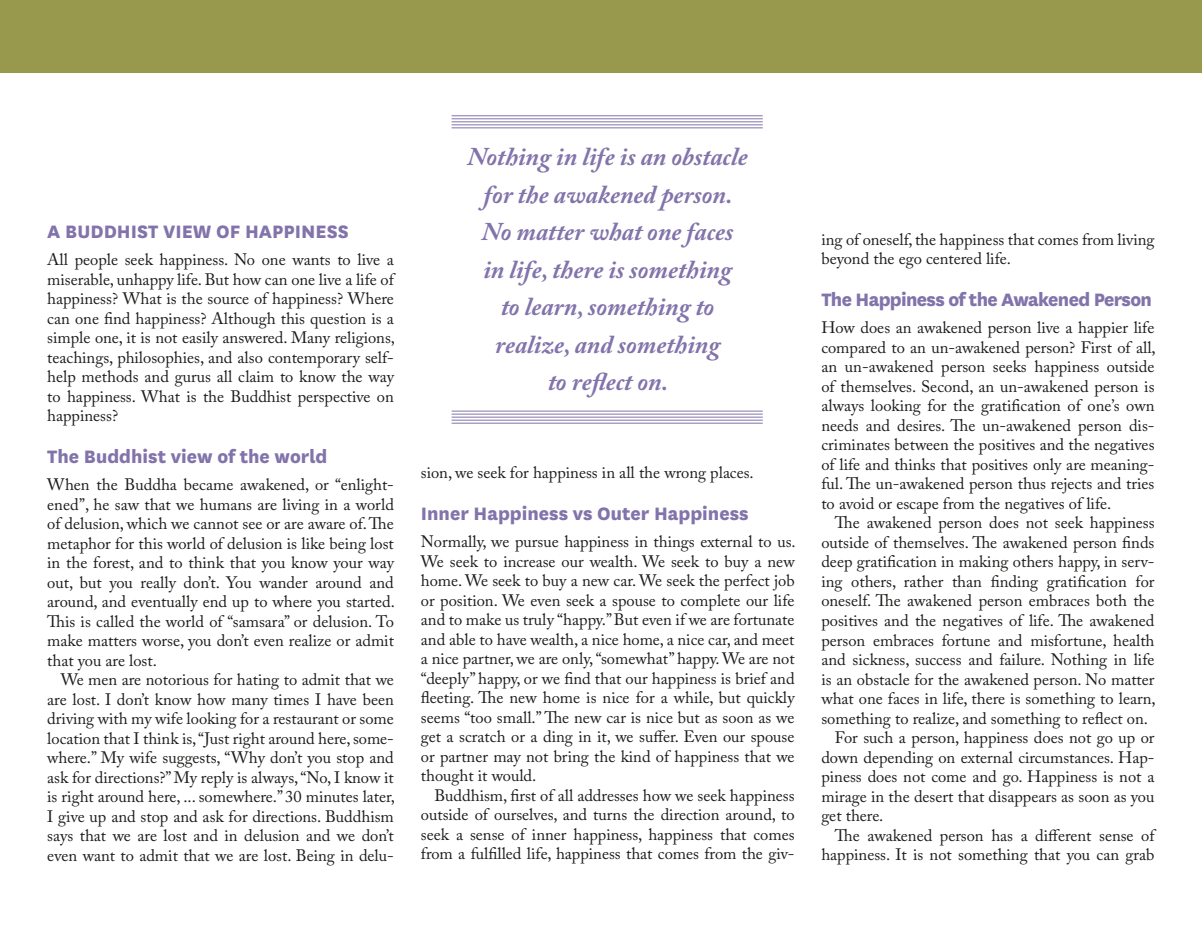
<style>
.page{position:relative;width:1202px;height:932px;background:#fff}
.page>*{position:absolute;margin:0;border:0;box-sizing:border-box;transform-origin:0 0}
.SD_PULL_QUOTE_B_ITAL{font:italic 700 25.5px/37.5px "Adobe Caslon Pro";color:#8274ab;text-align:center}
.SD_Suhead_1{font:800 21px "National";color:#8274ab}
.SD_Suhead_1-2{font:800 21px "National";letter-spacing:-.03em;color:#8274ab}
.SD_Body_Indent{font:16.5px/19.5px "Adobe Caslon Pro";color:#1c1c1a;text-align:justify}
</style>
<div class="page">
<div style="left:0;top:0;width:1202px;height:73px;background:#99994e"></div>
<hr style="left:451px;top:128px;width:311px;height:1px;background:#8274ab">
<hr style="left:451px;top:125px;width:311px;height:1px;background:#8274ab">
<hr style="left:451px;top:122px;width:311px;height:1px;background:#8274ab">
<hr style="left:451px;top:118px;width:311px;height:1px;background:#8274ab">
<hr style="left:451px;top:115px;width:311px;height:1px;background:#8274ab">
<hr style="left:451px;top:423px;width:311px;height:1px;background:#8274ab">
<hr style="left:451px;top:420px;width:311px;height:1px;background:#8274ab">
<hr style="left:451px;top:417px;width:311px;height:1px;background:#8274ab">
<hr style="left:451px;top:414px;width:311px;height:1px;background:#8274ab">
<hr style="left:451px;top:411px;width:311px;height:1px;background:#8274ab">
<p class="SD_Suhead_1" style="left:47px;top:216px;width:303px">A BUDDHIST VIEW OF HAPPINESS</p>
<p class="SD_Body_Indent" style="left:47px;top:249px;width:349px">All people seek happiness. No one wants to live a miserable, unhappy life. But how can one live a life of happiness? What is the source of happiness? Where can one find happiness? Although this question is a simple one, it is not easily answered. Many religions, teachings, philosophies, and also contemporary self&shy;help methods and gurus all claim to know the way to happiness. What is the Buddhist perspective on happiness?</p>
<p class="SD_Suhead_1" style="left:47px;top:441px;width:282px">The Buddhist view of the world</p>
<p class="SD_Body_Indent" style="left:47px;top:474px;width:349px">When the Buddha became awakened, or “enlight&shy;ened”, he saw that we humans are living in a world of delusion, which we cannot see or are aware of. The metaphor for this world of delusion is like being lost in the forest, and to think that you know your way out, but you really don’t. You wander around and around, and eventually end up to where you started.<br>This is called the world of “samsara” or delusion. To make matters worse, you don’t even realize or admit that you are lost.</p>
<p class="SD_Body_Indent" style="left:47px;top:669px;width:349px;text-indent:14px">We men are notorious for hating to admit that we are lost. I don’t know how many times I have been driving with my wife looking for a restaurant or some location that I think is, “Just right around here, some&shy;where.” My wife suggests, “Why don’t you stop and ask for directions?” My reply is always, “No, I know it is right around here, ... somewhere.” 30 minutes later, I give up and stop and ask for directions. Buddhism says that we are lost and in delusion and we don’t even want to admit that we are lost. Being in delu-</p>
<p class="SD_PULL_QUOTE_B_ITAL" style="left:468px;top:138px;width:281px">Nothing in life is an obstacle for the awakened person.<br>No matter what one faces<br>in life, there is something<br>to learn, something to realize, and something<br>to reflect on.</p>
<p class="SD_Body_Indent" style="left:421px;top:462px;width:334px">sion, we seek for happiness in all the wrong places.</p>
<p class="SD_Suhead_1" style="left:421px;top:498px;width:329px">Inner Happiness vs Outer Happiness</p>
<p class="SD_Body_Indent" style="left:421px;top:531px;width:376px">Normally, we pursue happiness in things external to us.<br>We seek to increase our wealth. We seek to buy a new home. We seek to buy a new car. We seek the perfect job or position. We even seek a spouse to complete our life and to make us truly “happy.” But even if we are fortunate and able to have wealth, a nice home, a nice car, and meet a nice partner, we are only, “somewhat” happy. We are not “deeply” happy, or we find that our happiness is brief and fleeting. The new home is nice for a while, but quickly seems “too small.” The new car is nice but as soon as we get a scratch or a ding in it, we suffer. Even our spouse or partner may not bring the kind of happiness that we thought it would.</p>
<p class="SD_Body_Indent" style="left:421px;top:785px;width:375px;text-indent:14px">Buddhism, first of all addresses how we seek happiness outside of ourselves, and turns the direction around, to seek a sense of inner happiness, happiness that comes from a fulfilled life, happiness that comes from the giv-</p>
<p class="SD_Body_Indent" style="left:821px;top:229px;width:334px">ing of oneself, the happiness that comes from living beyond the ego centered life.</p>
<p class="SD_Suhead_1-2" style="left:821px;top:285px;width:332px">The Happiness of the Awakened Person</p>
<p class="SD_Body_Indent" style="left:821px;top:318px;width:336px">How does an awakened person live a happier life compared to an un-awakened person? First of all, an un-awakened person seeks happiness outside of themselves. Second, an un-awakened person is always looking for the gratification of one’s own needs and desires. The un-awakened person dis&shy;criminates between the positives and the negatives of life and thinks that positives only are meaning&shy;ful. The un-awakened person thus rejects and tries to avoid or escape from the negatives of life.</p>
<p class="SD_Body_Indent" style="left:821px;top:513px;width:336px;text-indent:14px">The awakened person does not seek happiness outside of themselves. The awakened person finds deep gratification in making others happy, in serv&shy;ing others, rather than finding gratification for oneself. The awakened person embraces both the positives and the negatives of life. The awakened person embraces fortune and misfortune, health and sickness, success and failure. Nothing in life is an obstacle for the awakened person. No matter what one faces in life, there is something to learn, something to realize, and something to reflect on.</p>
<p class="SD_Body_Indent" style="left:821px;top:727px;width:335px;text-indent:14px">For such a person, happiness does not go up or down depending on external circumstances. Hap&shy;piness does not come and go. Happiness is not a mirage in the desert that disappears as soon as you get there.</p>
<p class="SD_Body_Indent" style="left:821px;top:825px;width:335px;text-align:right">The awakened person has a different sense of happiness. It is not something that you can grab</p>
</div>
